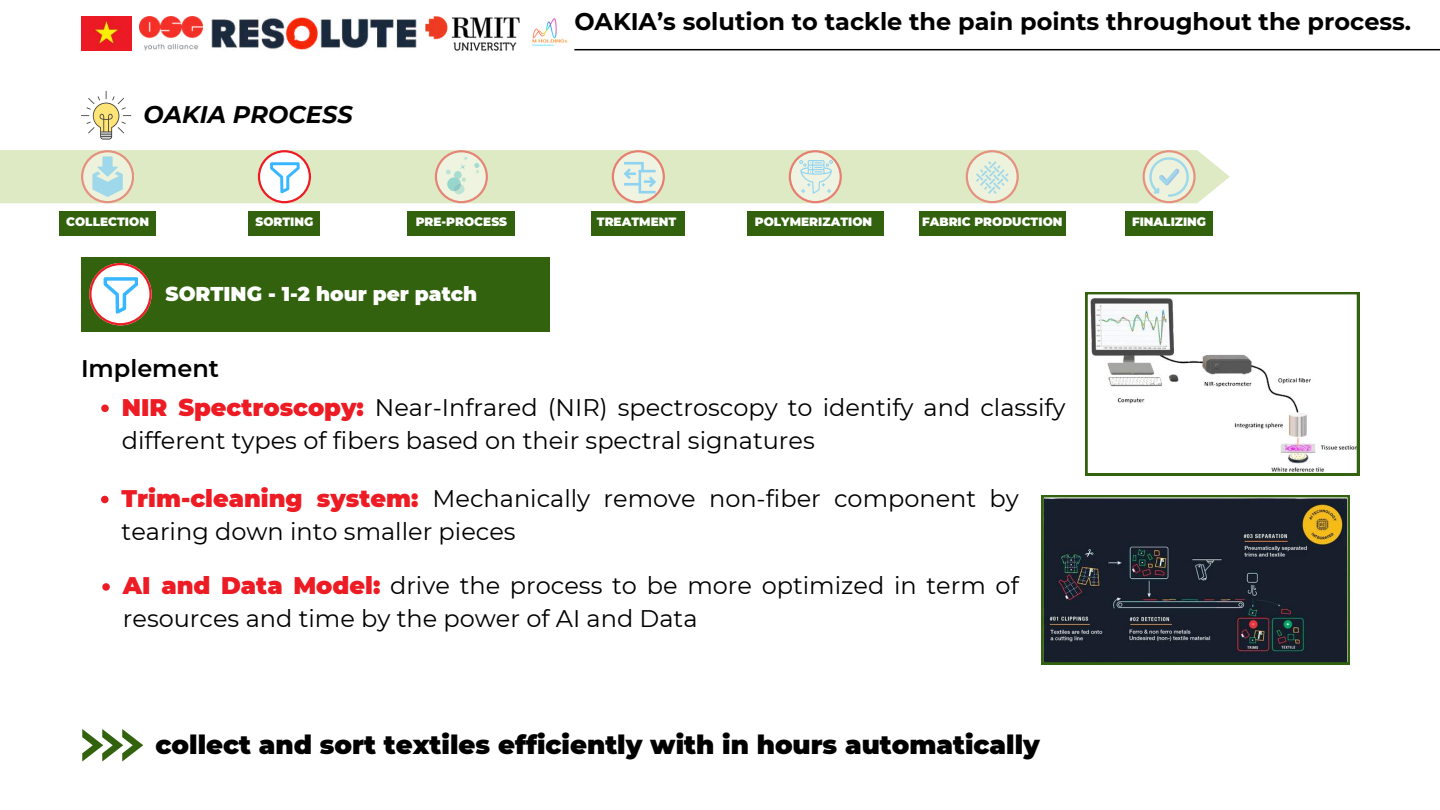
<style>
.page{position:relative;width:1440px;height:810px;background:#fff}
.page>*{position:absolute;margin:0;border:0;box-sizing:border-box;transform-origin:0 0}
.t1{font:900 26px "Montserrat";color:#000}
.t2{font:24px/33px "Montserrat";color:#000}
.t3{font:700 24px "Montserrat";color:#000}
.t4{font:italic 700 24px "Montserrat";color:#000}
.t5{font:600 24px "Montserrat";color:#000}
.t6{font:900 20px "Montserrat";color:#fff}
.t7{font:900 12px "Montserrat";color:#fff}
.s1{font-weight:900;color:#ed1c24}
</style>
<div class="page">
<svg style="left:81px;top:91px;width:50px;height:49px"></svg>
<div style="left:0;top:150px;width:1230px;height:53px;background:#deeac3"></div>
<svg style="left:81px;top:150px;width:53px;height:53px;background:#d4ddce"></svg>
<svg style="left:258px;top:150px;width:53px;height:53px"></svg>
<svg style="left:435px;top:150px;width:53px;height:53px;background:#e1e0ca"></svg>
<svg style="left:612px;top:150px;width:53px;height:53px;background:#dedecf"></svg>
<svg style="left:789px;top:150px;width:53px;height:53px;background:#e0dfce"></svg>
<svg style="left:966px;top:150px;width:53px;height:53px;background:#e0e1cc"></svg>
<svg style="left:1143px;top:150px;width:52px;height:53px;background:#dde0cd"></svg>
<div style="left:60px;top:211px;width:96px;height:25px;background:#32620e"></div>
<div style="left:249px;top:211px;width:71px;height:25px;background:#32620e"></div>
<div style="left:407px;top:211px;width:108px;height:25px;background:#32620e"></div>
<div style="left:592px;top:211px;width:93px;height:25px;background:#32620e"></div>
<div style="left:747px;top:211px;width:137px;height:25px;background:#32620e"></div>
<div style="left:919px;top:211px;width:147px;height:25px;background:#32620e"></div>
<div style="left:1125px;top:211px;width:88px;height:25px;background:#32620e"></div>
<div style="left:81px;top:257px;width:469px;height:75px;background:#32620e"></div>
<svg style="left:89px;top:263px;width:63px;height:62px"></svg>
<svg style="left:1086px;top:292px;width:273px;height:183px"></svg>
<svg style="left:1041px;top:495px;width:309px;height:169px;background:#262c31"></svg>
<svg style="left:82px;top:729px;width:61px;height:32px"></svg>
<svg style="left:101px;top:405px;width:8px;height:7px"></svg>
<svg style="left:102px;top:583px;width:8px;height:8px"></svg>
<img style="left:211px;top:17px;width:206px;height:33px">
<img style="left:139px;top:16px;width:63px;height:34px">
<img style="left:81px;top:16px;width:50px;height:34px">
<img style="left:425px;top:16px;width:95px;height:34px">
<img style="left:532px;top:16px;width:36px;height:31px">
<hr style="left:574px;top:49px;width:866px;height:1px;background:#000">
<svg style="left:101px;top:496px;width:8px;height:7px"></svg>
<p class="t4" style="left:143px;top:99px;width:211px">OAKIA PROCESS</p>
<p class="t3" style="left:574px;top:7px;width:838px">OAKIA’s solution to tackle the pain points throughout the process.</p>
<p class="t7" style="left:66px;top:215px;width:84px">COLLECTION</p>
<p class="t7" style="left:255px;top:215px;width:59px">SORTING</p>
<p class="t7" style="left:416px;top:215px;width:93px">PRE-PROCESS</p>
<p class="t7" style="left:597px;top:215px;width:81px">TREATMENT</p>
<p class="t7" style="left:755px;top:215px;width:119px">POLYMERIZATION</p>
<h2 class="t7" style="left:922px;top:215px;width:142px">FABRIC PRODUCTION</h2>
<p class="t7" style="left:1132px;top:215px;width:76px">FINALIZING</p>
<h1 class="t6" style="left:166px;top:282px;width:313px">SORTING - 1-2 hour per patch</h1>
<p class="t5" style="left:81px;top:354px;width:140px">Implement</p>
<p class="t2" style="left:122px;top:391px;width:945px"><span class="s1">NIR Spectroscopy:</span> Near-Infrared (NIR) spectroscopy to identify and classify different types of fibers based on their spectral signatures</p>
<p class="t2" style="left:122px;top:482px;width:899px"><span class="s1">Trim-cleaning system:</span> Mechanically remove non-fiber component by tearing down into smaller pieces</p>
<p class="t2" style="left:123px;top:569px;width:897px"><span class="s1">AI and Data Model:</span> drive the process to be more optimized in term of resources and time by the power of AI and Data</p>
<p class="t1" style="left:156px;top:729px;width:886px">collect and sort textiles efficiently with in hours automatically</p>
</div>
